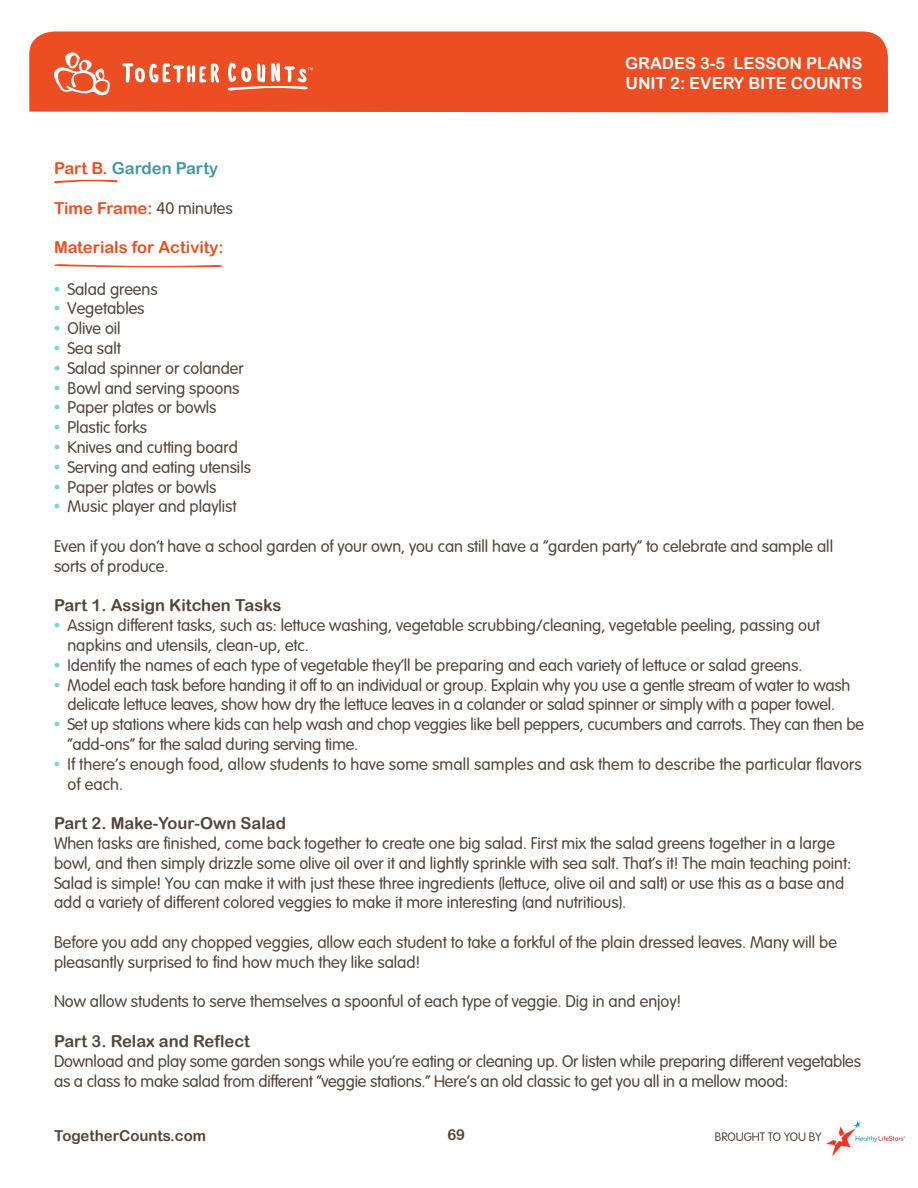
<style>
.page{position:relative;width:918px;height:1188px;background:#fff}
.page>*{position:absolute;margin:0;border:0;box-sizing:border-box;transform-origin:0 0}
.Body{font:16.5px/19.8px "Arial Rounded";color:#52453c}
.Body-2{font:16.5px "Arial Rounded MT Bold";color:#52453c}
.t1{font:16.5px/19.8px "Arial Rounded MT Bold";color:#fff}
.t2{font:16.5px "Arial Rounded MT Bold";color:#ec4e24}
.Body-3{font:16.5px "Arial Rounded MT Bold";color:#ed5023}
.Subhead_orange{font:16.5px "Arial Rounded MT Bold";color:#4196a4}
.t3{font:15px "Arial Rounded MT Bold";color:#52453c}
.t4{font:12px "Arial Rounded";color:#52453c}
.s1{color:#ec4e24}
.s2{font-family:"Arial Rounded";color:#52453c}
.s3{font-family:"Arial Rounded MT Bold";color:#7ed0e0}
</style>
<div class="page">
<div style="left:29px;top:31px;width:859px;height:81px;background:#ec4d23"></div>
<svg style="left:53px;top:52px;width:57px;height:44px"></svg>
<svg style="left:122px;top:63px;width:97px;height:20px"></svg>
<svg style="left:227px;top:63px;width:85px;height:28px"></svg>
<svg style="left:54px;top:179px;width:64px;height:4px"></svg>
<svg style="left:54px;top:264px;width:169px;height:4px"></svg>
<img style="left:826px;top:1121px;width:80px;height:36px">
<p class="t1" style="left:625px;top:53px;width:239px">GRADES 3-5 LESSON PLANS<br>UNIT 2: EVERY BITE COUNTS</p>
<p class="Subhead_orange" style="left:54px;top:158px;width:166px"><span class="s1">Part B.</span> Garden Party</p>
<p class="Body-3" style="left:54px;top:198px;width:180px">Time Frame: <span class="s2">40 minutes</span></p>
<p class="t2" style="left:54px;top:238px;width:171px">Materials for Activity:</p>
<p class="Body" style="left:54px;top:278px;width:105px"><span class="s3">•</span> Salad greens</p>
<p class="Body" style="left:54px;top:297px;width:92px"><span class="s3">•</span> Vegetables</p>
<p class="Body" style="left:54px;top:317px;width:68px"><span class="s3">•</span> Olive oil</p>
<p class="Body" style="left:54px;top:337px;width:68px"><span class="s3">•</span> Sea salt</p>
<p class="Body" style="left:54px;top:357px;width:191px"><span class="s3">•</span> Salad spinner or colander</p>
<p class="Body" style="left:54px;top:377px;width:187px"><span class="s3">•</span> Bowl and serving spoons</p>
<p class="Body" style="left:54px;top:396px;width:164px"><span class="s3">•</span> Paper plates or bowls</p>
<p class="Body" style="left:54px;top:416px;width:95px"><span class="s3">•</span> Plastic forks</p>
<p class="Body" style="left:54px;top:436px;width:185px"><span class="s3">•</span> Knives and cutting board</p>
<p class="Body" style="left:54px;top:456px;width:198px"><span class="s3">•</span> Serving and eating utensils</p>
<p class="Body" style="left:54px;top:476px;width:164px"><span class="s3">•</span> Paper plates or bowls</p>
<p class="Body" style="left:54px;top:495px;width:184px"><span class="s3">•</span> Music player and playlist</p>
<p class="Body" style="left:54px;top:535px;width:781px">Even if you don’t have a school garden of your own, you can still have a “garden party” to celebrate and sample all sorts of produce.</p>
<p class="Body-2" style="left:54px;top:596px;width:229px">Part 1. Assign Kitchen Tasks</p>
<p class="Body" style="left:68px;top:614px;width:754px;text-indent:-14px"><span class="s3">•</span> Assign different tasks, such as: lettuce washing, vegetable scrubbing/cleaning, vegetable peeling, passing out napkins and utensils, clean-up, etc.</p>
<p class="Body" style="left:54px;top:654px;width:750px"><span class="s3">•</span> Identify the names of each type of vegetable they’ll be preparing and each variety of lettuce or salad greens.</p>
<p class="Body" style="left:54px;top:674px;width:798px;text-align:center"><span class="s3">•</span> Model each task before handing it off to an individual or group. Explain why you use a gentle stream of water to wash delicate lettuce leaves, show how dry the lettuce leaves in a colander or salad spinner or simply with a paper towel.</p>
<p class="Body" style="left:68px;top:713px;width:798px;text-indent:-14px"><span class="s3">•</span> Set up stations where kids can help wash and chop veggies like bell peppers, cucumbers and carrots. They can then be “add-ons” for the salad during serving time.</p>
<p class="Body" style="left:68px;top:753px;width:796px;text-indent:-14px"><span class="s3">•</span> If there’s enough food, allow students to have some small samples and ask them to describe the particular flavors of each.</p>
<p class="Body-2" style="left:54px;top:814px;width:234px">Part 2. Make-Your-Own Salad</p>
<p class="Body" style="left:54px;top:832px;width:799px">When tasks are finished, come back together to create one big salad. First mix the salad greens together in a large bowl, and then simply drizzle some olive oil over it and lightly sprinkle with sea salt. That’s it! The main teaching point:<br>Salad is simple! You can make it with just these three ingredients (lettuce, olive oil and salt) or use this as a base and add a variety of different colored veggies to make it more interesting (and nutritious).</p>
<p class="Body" style="left:54px;top:931px;width:784px">Before you add any chopped veggies, allow each student to take a forkful of the plain dressed leaves. Many will be pleasantly surprised to find how much they like salad!</p>
<p class="Body" style="left:54px;top:990px;width:628px">Now allow students to serve themselves a spoonful of each type of veggie. Dig in and enjoy!</p>
<p class="Body-2" style="left:54px;top:1031px;width:198px">Part 3. Relax and Reflect</p>
<p class="Body" style="left:54px;top:1050px;width:809px">Download and play some garden songs while you’re eating or cleaning up. Or listen while preparing different vegetables as a class to make salad from different “veggie stations.” Here’s an old classic to get you all in a mellow mood:</p>
<p class="t3" style="left:54px;top:1127px;width:154px">TogetherCounts.com</p>
<p class="t3" style="left:447px;top:1126px;width:19px">69</p>
<p class="t4" style="left:715px;top:1128px;width:108px">BROUGHT TO YOU BY</p>
</div>
